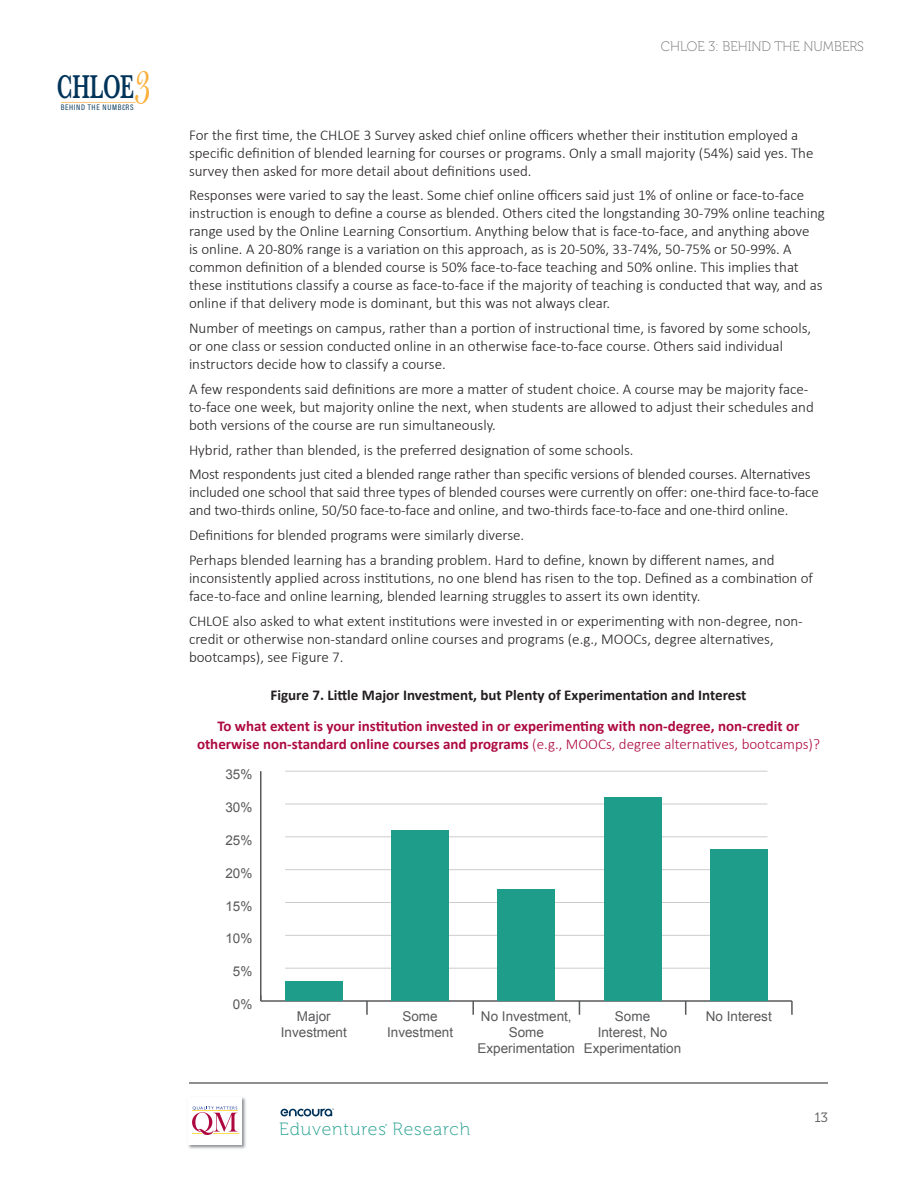
<style>
.page{position:relative;width:918px;height:1188px;background:#fff}
.page>*{position:absolute;margin:0;border:0;box-sizing:border-box;transform-origin:0 0}
.t1{font:58.5px "Bell";color:#fbb03b;scale:.62 1}
.t2{font:600 34.35px "Baskerville";letter-spacing:-.01em;color:#003359;scale:.62 1}
.t3{font:17.7px "Museo 100";letter-spacing:.05em;color:#1e9d8b}
.Body{font:300 15px/18px "Calibri";color:#231f20}
.Table_Subtitle{font:700 15px/18px "Calibri";color:#ad0a40;text-align:center}
.Table_title{font:700 15px "Calibri";color:#231f20}
.t4{font:13.65px "Museo 100";color:#6c6d70}
.t5{font:13.5px/16.2px "Arial";color:#58595b;text-align:center}
.t6{font:13.5px "Museo 300";color:#57585a}
.t7{font:8.1px "Acumin Pro Cond";letter-spacing:.08em;color:#003359}
.s1{font-weight:300}
</style>
<div class="page">
<hr style="left:189px;top:1083px;width:639px;height:1px;background:#231f20">
<svg style="left:281px;top:1109px;width:53px;height:7px"></svg>
<img style="left:188px;top:1097px;width:58px;height:52px">
<div style="left:189px;top:1098px;width:53px;height:47px;background:#fff"></div>
<svg style="left:192px;top:1107px;width:46px;height:28px"></svg>
<hr style="left:261px;top:1000px;width:531px;height:2px;background:#58595b">
<svg style="left:366px;top:1002px;width:2px;height:13px"></svg>
<svg style="left:472px;top:1001px;width:2px;height:14px"></svg>
<svg style="left:579px;top:1002px;width:1px;height:13px"></svg>
<svg style="left:685px;top:1002px;width:1px;height:13px"></svg>
<svg style="left:791px;top:1001px;width:2px;height:14px"></svg>
<hr style="left:260px;top:771px;width:1px;height:230px;background:#58595b">
<hr style="left:285px;top:968px;width:482px;height:1px;background:#ccc">
<hr style="left:285px;top:935px;width:482px;height:1px;background:#ccc">
<hr style="left:285px;top:902px;width:482px;height:1px;background:#ccc">
<hr style="left:285px;top:869px;width:482px;height:1px;background:#ccc">
<hr style="left:285px;top:836px;width:482px;height:1px;background:#ccc">
<hr style="left:285px;top:804px;width:482px;height:1px;background:#ccc">
<hr style="left:285px;top:771px;width:482px;height:1px;background:#ccc">
<div style="left:285px;top:981px;width:58px;height:20px;background:#1e9d8b"></div>
<div style="left:391px;top:830px;width:58px;height:171px;background:#1e9d8b"></div>
<div style="left:498px;top:889px;width:57px;height:112px;background:#1e9d8b"></div>
<div style="left:604px;top:797px;width:57px;height:204px;background:#1e9d8b"></div>
<div style="left:710px;top:850px;width:57px;height:151px;background:#1e9d8b"></div>
<svg style="left:61px;top:102px;width:75px;height:1px"></svg>
<h1 class="t1" style="left:133px;top:50px;width:31px">3</h1>
<h2 class="t2" style="left:57px;top:63px;width:126px">CHLOE</h2>
<p class="t7" style="left:61px;top:102px;width:62px">BEHIND THE NUMB</p>
<p class="t7" style="left:126px;top:102px;width:9px">RS</p>
<p class="t4" style="left:661px;top:39px;width:205px">CHLOE 3: BEHIND THE NUMBERS</p>
<p class="Body" style="left:189px;top:125px;width:626px">For the first time, the CHLOE 3 Survey asked chief online officers whether their institution employed a specific definition of blended learning for courses or programs. Only a small majority (54%) said yes. The survey then asked for more detail about definitions used.</p>
<p class="Body" style="left:189px;top:186px;width:637px">Responses were varied to say the least. Some chief online officers said just 1% of online or face-to-face instruction is enough to define a course as blended. Others cited the longstanding 30-79% online teaching range used by the Online Learning Consortium. Anything below that is face-to-face, and anything above<br>is online. A 20-80% range is a variation on this approach, as is 20-50%, 33-74%, 50-75% or 50-99%. A common definition of a blended course is 50% face-to-face teaching and 50% online. This implies that these institutions classify a course as face-to-face if the majority of teaching is conducted that way, and as online if that delivery mode is dominant, but this was not always clear.</p>
<p class="Body" style="left:189px;top:319px;width:624px">Number of meetings on campus, rather than a portion of instructional time, is favored by some schools, or one class or session conducted online in an otherwise face-to-face course. Others said individual instructors decide how to classify a course.</p>
<p class="Body" style="left:189px;top:380px;width:626px">A few respondents said definitions are more a matter of student choice. A course may be majority face&shy;to-face one week, but majority online the next, when students are allowed to adjust their schedules and both versions of the course are run simultaneously.</p>
<p class="Body" style="left:189px;top:440px;width:446px">Hybrid, rather than blended, is the preferred designation of some schools.</p>
<p class="Body" style="left:189px;top:465px;width:631px">Most respondents just cited a blended range rather than specific versions of blended courses. Alternatives included one school that said three types of blended courses were currently on offer: one-third face-to-face and two-thirds online, 50/50 face-to-face and online, and two-thirds face-to-face and one-third online.</p>
<p class="Body" style="left:189px;top:526px;width:337px">Definitions for blended programs were similarly diverse.</p>
<p class="Body" style="left:189px;top:551px;width:626px">Perhaps blended learning has a branding problem. Hard to define, known by different names, and inconsistently applied across institutions, no one blend has risen to the top. Defined as a combination of face-to-face and online learning, blended learning struggles to assert its own identity.</p>
<p class="Body" style="left:189px;top:611px;width:615px">CHLOE also asked to what extent institutions were invested in or experimenting with non-degree, non&shy;credit or otherwise non-standard online courses and programs (e.g., MOOCs, degree alternatives, bootcamps), see Figure 7.</p>
<p class="Table_title" style="left:271px;top:685px;width:477px">Figure 7. Little Major Investment, but Plenty of Experimentation and Interest</p>
<p class="Table_Subtitle" style="left:197px;top:717px;width:624px">To what extent is your institution invested in or experimenting with non-degree, non-credit or otherwise non-standard online courses and programs <span class="s1">(e.g., MOOCs, degree alternatives, bootcamps)?</span></p>
<p class="t5" style="left:225px;top:767px;width:29px">35%</p>
<p class="t5" style="left:225px;top:799px;width:29px">30%</p>
<p class="t5" style="left:225px;top:832px;width:29px">25%</p>
<p class="t5" style="left:225px;top:865px;width:29px">20%</p>
<p class="t5" style="left:225px;top:898px;width:29px">15%</p>
<p class="t5" style="left:225px;top:931px;width:29px">10%</p>
<p class="t5" style="left:233px;top:964px;width:21px">5%</p>
<p class="t5" style="left:233px;top:996px;width:21px">0%</p>
<p class="t5" style="left:281px;top:1008px;width:68px">Major<br>Investment</p>
<p class="t5" style="left:387px;top:1008px;width:68px">Some<br>Investment</p>
<p class="t5" style="left:478px;top:1008px;width:99px">No Investment,<br>Some<br>Experimentation</p>
<p class="t5" style="left:615px;top:1008px;width:37px">Some</p>
<p class="t5" style="left:706px;top:1008px;width:68px">No Interest</p>
<p class="t5" style="left:584px;top:1024px;width:99px">Interest, No<br>Experimentation</p>
<p class="t3" style="left:279px;top:1119px;width:192px">Eduventures Research</p>
<p class="t6" style="left:814px;top:1111px;width:15px">13</p>
</div>
